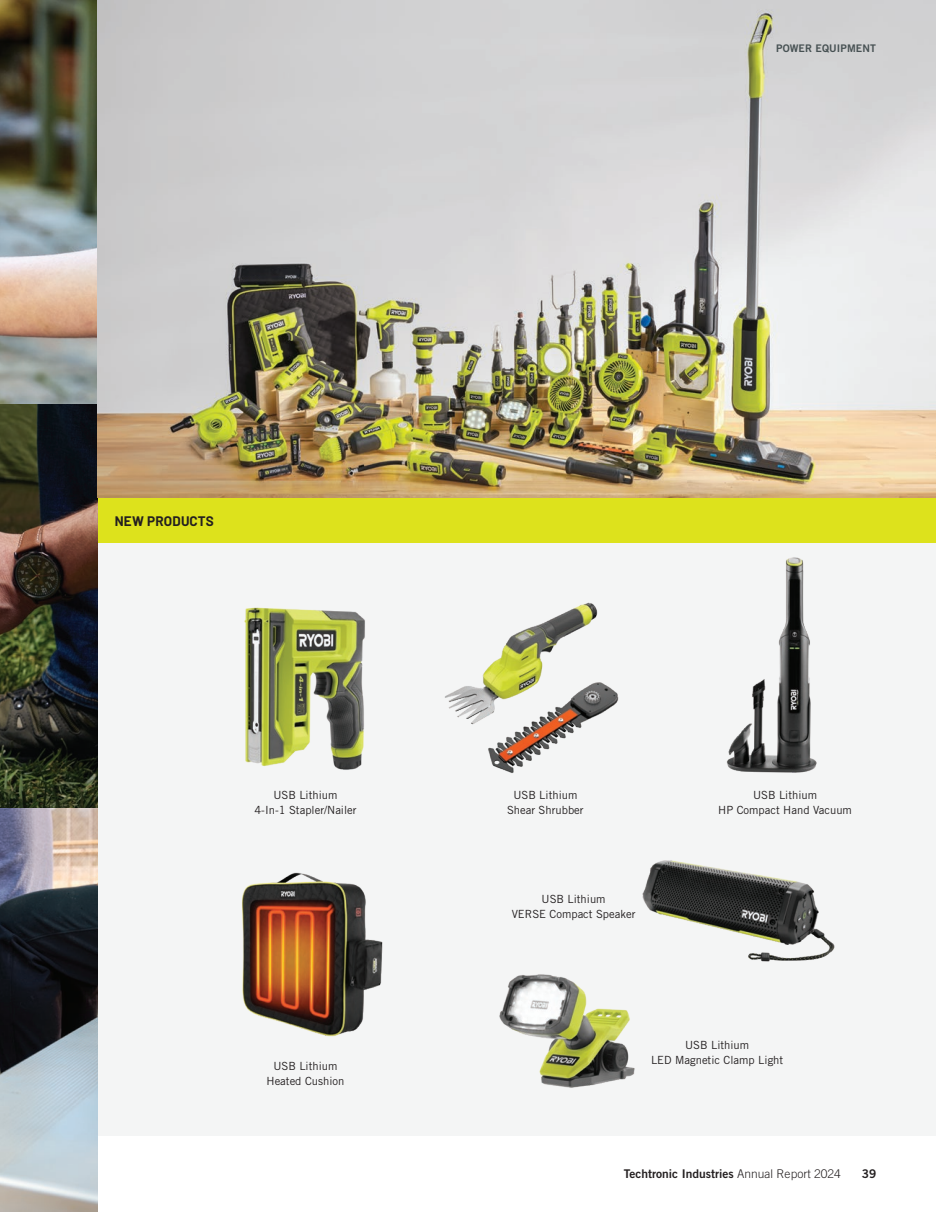
<style>
.page{position:relative;width:936px;height:1212px;background:#fff}
.page>*{position:absolute;margin:0;border:0;box-sizing:border-box;transform-origin:0 0}
.t1{font:700 13.5px "Barlow";letter-spacing:.015em;color:#231f20}
.t2{font:12px "Trade Gothic LT Pro Bd 2";color:#231f20}
.t3{font:11.25px/15.8px "Trade Gothic LT Pro";color:#231f20;text-align:center}
.t4{font:10.5px "Trade Gothic LT Pro Bd 2";letter-spacing:.01em;color:#475153}
.s1{font-family:"Trade Gothic LT Pro";font-weight:300}
</style>
<div class="page">
<div style="left:98px;top:497px;width:837px;height:638px;background:#f4f5f5"></div>
<div style="left:98px;top:497px;width:837px;height:46px;background:#dde21c"></div>
<img style="left:0;top:808px;width:98px;height:404px">
<img style="left:0;top:404px;width:98px;height:404px">
<img style="left:0;top:0;width:98px;height:404px">
<img style="left:445px;top:602px;width:174px;height:171px">
<img style="left:244px;top:607px;width:121px;height:163px">
<img style="left:242px;top:872px;width:141px;height:165px">
<img style="left:642px;top:860px;width:193px;height:102px">
<img style="left:726px;top:557px;width:91px;height:216px">
<img style="left:499px;top:974px;width:136px;height:114px">
<img style="left:98px;top:0;width:837px;height:497px">
<p class="t4" style="left:776px;top:42px;width:101px">POWER EQUIPMENT</p>
<p class="t1" style="left:115px;top:511px;width:101px">NEW PRODUCTS</p>
<p class="t3" style="left:254px;top:787px;width:104px">USB Lithium<br>4-In-1 Stapler/Nailer</p>
<p class="t3" style="left:266px;top:1057px;width:79px">USB Lithium<br>Heated Cushion</p>
<p class="t3" style="left:507px;top:787px;width:78px">USB Lithium<br>Shear Shrubber</p>
<p class="t3" style="left:511px;top:890px;width:125px">USB Lithium<br>VERSE Compact Speaker</p>
<p class="t3" style="left:718px;top:787px;width:135px">USB Lithium<br>HP Compact Hand Vacuum</p>
<p class="t3" style="left:651px;top:1036px;width:134px">USB Lithium<br>LED Magnetic Clamp Light</p>
<p class="t2" style="left:623px;top:1166px;width:218px">Techtronic Industries <span class="s1">Annual Report 2024</span></p>
<p class="t2" style="left:861px;top:1166px;width:16px">39</p>
</div>
